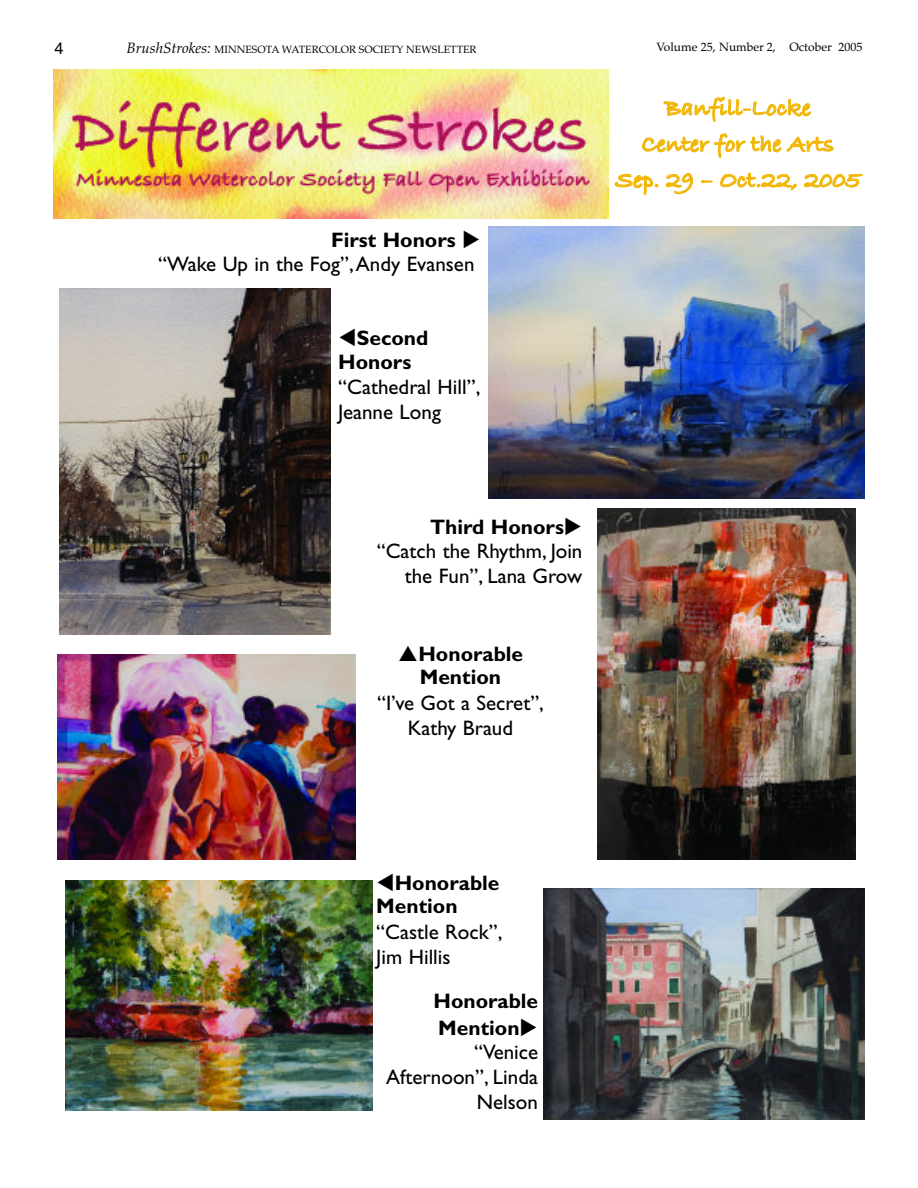
<style>
.page{position:relative;width:918px;height:1188px;background:#fff}
.page>*{position:absolute;margin:0;border:0;box-sizing:border-box;transform-origin:0 0}
.t1{font:700 24px/36px "Bradley Hand ITCTT";color:#f2b604;text-align:center}
.t2{font:21px/25.2px "Gill Sans";color:#000;text-align:right}
.t3{font:700 21px/23.9px "Gill Sans";color:#000}
.t4{font:16.5px "Helvetica";color:#000}
.t5{font:12px "Palatino";color:#000}
.t6{font:10.5px "Palatino";color:#000}
.s1{font-style:italic;font-size:15px}
.s2{font-weight:700}
</style>
<div class="page">
<img style="left:53px;top:70px;width:555px;height:149px">
<img style="left:489px;top:226px;width:376px;height:272px">
<img style="left:60px;top:289px;width:270px;height:345px">
<img style="left:544px;top:889px;width:321px;height:230px">
<img style="left:57px;top:654px;width:299px;height:206px">
<img style="left:597px;top:509px;width:258px;height:351px">
<img style="left:65px;top:880px;width:307px;height:231px">
<p class="t4" style="left:55px;top:42px;width:11px">4</p>
<p class="t6" style="left:127px;top:43px;width:351px"><span class="s1">BrushStrokes:</span> MINNESOTA WATERCOLOR SOCIETY NEWSLETTER</p>
<p class="t5" style="left:657px;top:40px;width:207px">Volume 25, Number 2, October 2005</p>
<p class="t2" style="left:158px;top:230px;width:324px;line-height:23.9px"><span class="s2">First Honors</span> ◆<br>“Wake Up in the Fog”,Andy Evansen</p>
<p class="t3" style="left:338px;top:328px;width:92px">▼Second<br>Honors</p>
<p class="t2" style="left:338px;top:376px;width:144px;text-align:left">“Cathedral Hill”,<br>Jeanne Long</p>
<p class="t1" style="left:616px;top:91px;width:246px">Banfill-Locke<br>Center for the Arts<br>Sep. 29 – Oct.22, 2005</p>
<p class="t2" style="left:377px;top:517px;width:207px;line-height:24.6px"><span class="s2">Third Honors</span>◆ “Catch the Rhythm, Join the Fun”, Lana Grow</p>
<p class="t3" style="left:418px;top:644px;width:106px">Honorable<br>Mention</p>
<p class="t2" style="left:377px;top:692px;width:168px;text-align:center">“I’ve Got a Secret”,<br>Kathy Braud</p>
<p class="t3" style="left:376px;top:872px;width:125px">▼Honorable<br>Mention</p>
<p class="t2" style="left:376px;top:921px;width:128px;text-align:left">“Castle Rock”,<br>Jim Hillis</p>
<p class="t3" style="left:434px;top:989px;width:106px;line-height:27px">Honorable<br>Mention◆</p>
<p class="t2" style="left:386px;top:1041px;width:153px">“Venice<br>Afternoon”, Linda<br>Nelson</p>
</div>
